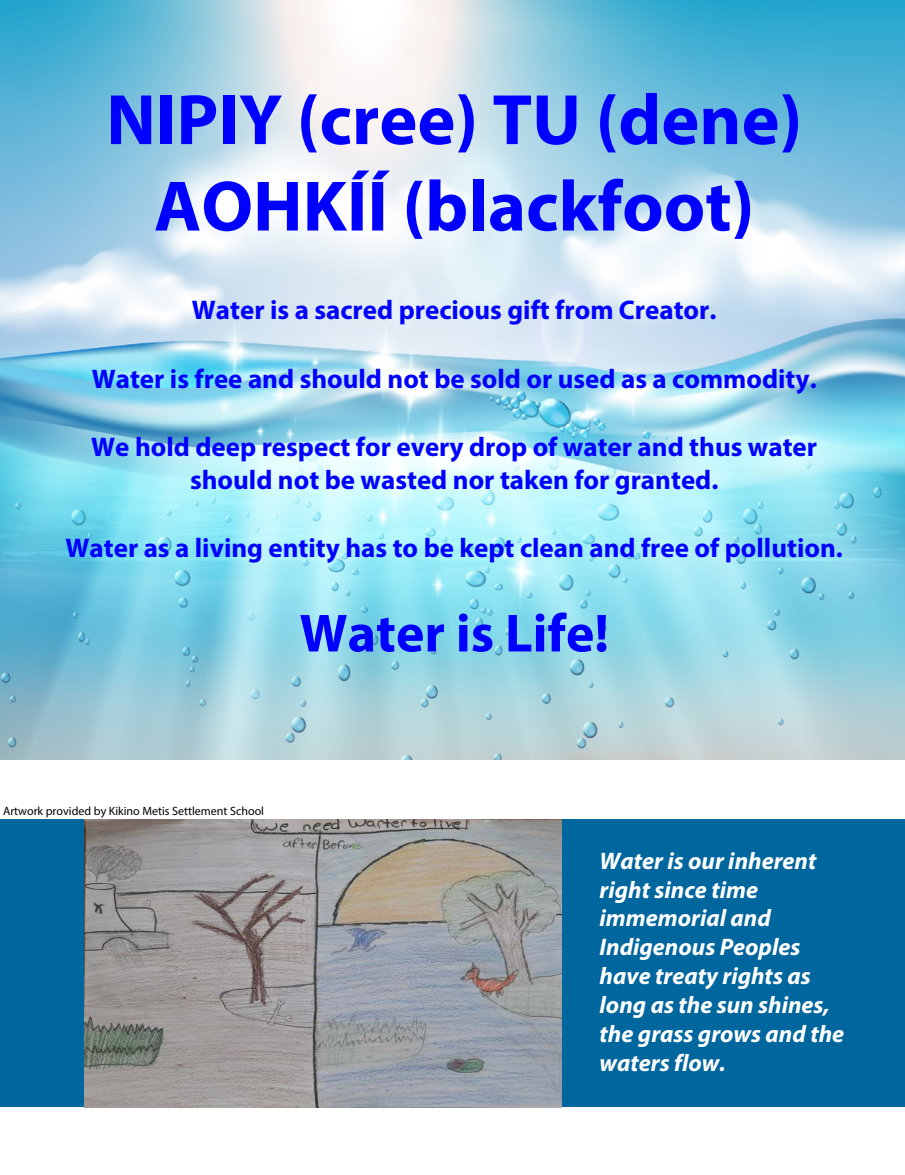
<style>
.page{position:relative;width:905px;height:1175px;background:#fff}
.page>*{position:absolute;margin:0;border:0;box-sizing:border-box;transform-origin:0 0}
.t1{font:700 72px/86.4px "Myriad Pro";color:#00f;text-align:center}
.t2{font:700 54px "Myriad Pro";color:#00f}
.t3{font:700 27px/32.4px "Myriad Pro";color:#00f;text-align:center}
.t4{font:italic 700 24px/28.8px "Myriad Pro";color:#fff}
.t5{font:12px "Myriad Pro";color:#000}
</style>
<div class="page">
<div style="left:0;top:819px;width:904px;height:287px;background:#00669e"></div>
<img style="left:0;top:0;width:904px;height:759px">
<img style="left:84px;top:819px;width:477px;height:288px">
<h1 class="t1" style="left:106px;top:74px;width:697px">NIPIY (cree) TU (dene)<br>AOHKÍÍ (blackfoot)</h1>
<p class="t3" style="left:192px;top:293px;width:526px">Water is a sacred precious gift from Creator.</p>
<p class="t3" style="left:92px;top:361px;width:726px">Water is free and should not be sold or used as a commodity.</p>
<p class="t3" style="left:91px;top:430px;width:727px">We hold deep respect for every drop of water and thus water should not be wasted nor taken for granted.</p>
<p class="t3" style="left:66px;top:531px;width:778px">Water as a living entity has to be kept clean and free of pollution.</p>
<h2 class="t2" style="left:299px;top:598px;width:311px">Water is Life!</h2>
<p class="t5" style="left:3px;top:803px;width:262px">Artwork provided by Kikino Metis Settlement School</p>
<p class="t4" style="left:599px;top:845px;width:246px">Water is our inherent right since time immemorial and<br>Indigenous Peoples have treaty rights as long as the sun shines, the grass grows and the waters flow.</p>
</div>
